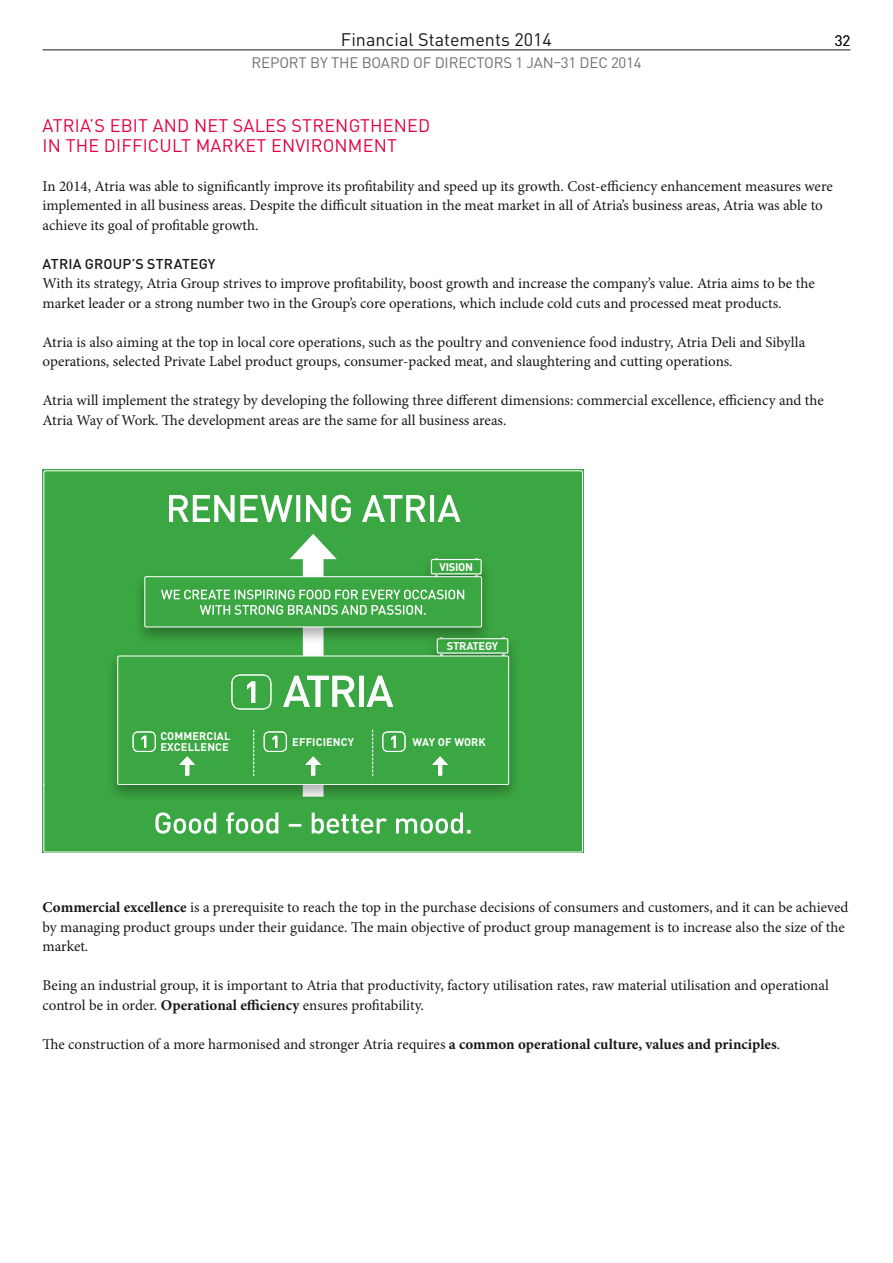
<style>
.page{position:relative;width:893px;height:1263px;background:#fff}
.page>*{position:absolute;margin:0;border:0;box-sizing:border-box;transform-origin:0 0}
.t1{font:18px/19.5px "DINOT";letter-spacing:.01em;color:#e30040}
.t2{font:18px "DINOT";color:#1a171c}
.t3{font:15px/19.5px "Minion Pro";letter-spacing:-.005em;color:#1a171c}
.t4{font:15px "DINOT";letter-spacing:-.01em;color:#707173}
.t5{font:15px "DINOT";color:#1a171c}
.t6{font:500 14.1px "DINOT";letter-spacing:.01em;color:#1a171c}
.t7{font:700 11.1px "DINOT";letter-spacing:-.02em;color:#fff}
.t8{font:700 10.95px/11.1px "DINOT";letter-spacing:.01em;color:#fff}
.t9{font:700 10.2px "DINOT";letter-spacing:.01em;color:#fff}
.s1{font-weight:700}
</style>
<div class="page">
<hr style="left:43px;top:49px;width:807px;height:1px;background:#1a171c">
<div style="left:43px;top:784px;width:540px;height:68px;background:#3ba742"></div>
<svg style="left:155px;top:812px;width:316px;height:22px"></svg>
<div style="left:106px;top:701px;width:415px;height:102px;background:#1a171c;opacity:.35"></div>
<div style="left:43px;top:470px;width:540px;height:314px;background:#3ba742"></div>
<svg style="left:161px;top:495px;width:303px;height:31px"></svg>
<svg style="left:290px;top:534px;width:47px;height:19px"></svg>
<div style="left:106px;top:632px;width:415px;height:152px;background:#1a171c;opacity:.35"></div>
<div style="left:437px;top:638px;width:71px;height:16px;background:#3ba742"></div>
<div style="left:437px;top:638px;width:71px;height:16px;border:1px solid #fff"></div>
<div style="left:117px;top:655px;width:392px;height:129px;background:#3ba742"></div>
<svg style="left:142px;top:736px;width:4px;height:12px"></svg>
<div style="left:133px;top:732px;width:22px;height:20px;border:1px solid #fff;border-radius:5px"></div>
<hr style="left:185px;top:761px;width:4px;height:14px;background:#fff">
<svg style="left:179px;top:756px;width:16px;height:9px"></svg>
<svg style="left:273px;top:736px;width:4px;height:12px"></svg>
<div style="left:264px;top:732px;width:23px;height:20px;border:1px solid #fff;border-radius:5px"></div>
<svg style="left:247px;top:645px;width:8px;height:58px"></svg>
<div style="left:232px;top:675px;width:39px;height:34px;border:1px solid #fff;border-radius:8px"></div>
<div style="left:383px;top:732px;width:22px;height:20px;border:1px solid #fff;border-radius:5px"></div>
<hr style="left:438px;top:761px;width:4px;height:14px;background:#fff">
<svg style="left:432px;top:756px;width:16px;height:9px"></svg>
<svg style="left:253px;top:730px;width:1px;height:46px"></svg>
<svg style="left:283px;top:645px;width:115px;height:131px;background:#56b35c"></svg>
<div style="left:133px;top:553px;width:361px;height:92px;background:#1a171c;opacity:.35"></div>
<svg style="left:435px;top:548px;width:8px;height:28px"></svg>
<div style="left:431px;top:559px;width:51px;height:15px;background:#3ba742"></div>
<div style="left:431px;top:559px;width:51px;height:15px;border:1px solid #fff"></div>
<div style="left:144px;top:577px;width:338px;height:50px;background:#3ba742"></div>
<div style="left:144px;top:576px;width:338px;height:51px;border:1px solid #fff"></div>
<svg style="left:161px;top:589px;width:303px;height:26px"></svg>
<p class="t2" style="left:341px;top:27px;width:213px">Financial Statements 2014</p>
<p class="t4" style="left:251px;top:52px;width:391px">REPORT BY THE BOARD OF DIRECTORS 1 JAN–31 DEC 2014</p>
<p class="t5" style="left:835px;top:30px;width:17px">32</p>
<p class="t1" style="left:43px;top:115px;width:389px">ATRIA’S EBIT AND NET SALES STRENGTHENED<br>IN THE DIFFICULT MARKET ENVIRONMENT</p>
<p class="t3" style="left:43px;top:176px;width:792px">In 2014, Atria was able to significantly improve its profitability and speed up its growth. Cost-efficiency enhancement measures were implemented in all business areas. Despite the difficult situation in the meat market in all of Atria’s business areas, Atria was able to achieve its goal of profitable growth.</p>
<p class="t6" style="left:43px;top:254px;width:174px">ATRIA GROUP’S STRATEGY</p>
<p class="t3" style="left:43px;top:274px;width:774px">With its strategy, Atria Group strives to improve profitability, boost growth and increase the company’s value. Atria aims to be the market leader or a strong number two in the Group’s core operations, which include cold cuts and processed meat products.</p>
<p class="t3" style="left:43px;top:332px;width:764px">Atria is also aiming at the top in local core operations, such as the poultry and convenience food industry, Atria Deli and Sibylla operations, selected Private Label product groups, consumer-packed meat, and slaughtering and cutting operations.</p>
<p class="t3" style="left:43px;top:391px;width:783px">Atria will implement the strategy by developing the following three different dimensions: commercial excellence, efficiency and the<br>Atria Way of Work. The development areas are the same for all business areas.</p>
<p class="t7" style="left:439px;top:559px;width:35px">VISION</p>
<p class="t7" style="left:447px;top:638px;width:53px">STRATEGY</p>
<p class="t8" style="left:413px;top:647px;width:75px">WAY OF WORK</p>
<p class="t8" style="left:161px;top:730px;width:71px">COMMERCIAL<br>EXCELLENCE</p>
<p class="t8" style="left:292px;top:736px;width:63px">EFFICIENCY</p>
<p class="t8" style="left:413px;top:736px;width:75px">WAY OF WORK</p>
<p class="t9" style="left:148px;top:737px;width:68px">WE FOCUS ON</p>
<p class="t9" style="left:272px;top:737px;width:39px">WE ARE</p>
<p class="t9" style="left:450px;top:737px;width:17px">WE</p>
<p class="t3" style="left:43px;top:898px;width:807px"><span class="s1">Commercial excellence</span> is a prerequisite to reach the top in the purchase decisions of consumers and customers, and it can be achieved by managing product groups under their guidance. The main objective of product group management is to increase also the size of the market.</p>
<p class="t3" style="left:43px;top:976px;width:788px">Being an industrial group, it is important to Atria that productivity, factory utilisation rates, raw material utilisation and operational control be in order. <span class="s1">Operational efficiency</span> ensures profitability.</p>
<p class="t3" style="left:43px;top:1034px;width:739px">The construction of a more harmonised and stronger Atria requires <span class="s1">a common operational culture, values and principles</span>.</p>
</div>
